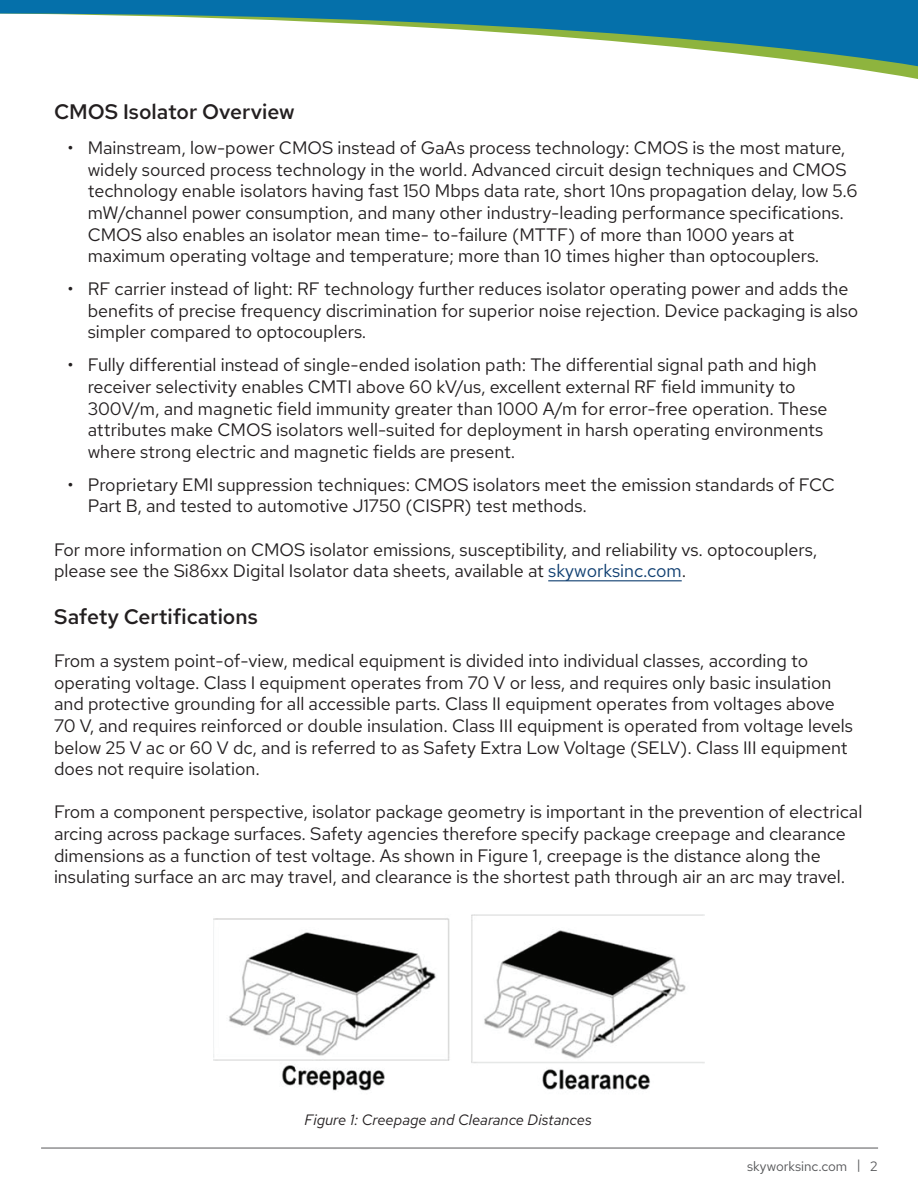
<style>
.page{position:relative;width:918px;height:1188px;background:#fff}
.page>*{position:absolute;margin:0;border:0;box-sizing:border-box;transform-origin:0 0}
.t1{font:600 21px "Red Hat Text";color:#231f20}
.t2{font:18px/21.6px "Red Hat Text";color:#231f20}
.t3{font:italic 15px "Red Hat Text";color:#231f20}
.t4{font:13.5px "Red Hat Text";color:#57585a}
.s1{color:#103f71}
</style>
<div class="page">
<hr style="left:41px;top:1148px;width:837px;height:1px;background:#57585a">
<svg style="left:857px;top:69px;width:61px;height:10px"></svg>
<svg style="left:0;top:0;width:918px;height:69px"></svg>
<img style="left:213px;top:915px;width:492px;height:176px">
<hr style="left:548px;top:580px;width:134px;height:1px;background:#103f71">
<p class="t1" style="left:54px;top:98px;width:242px">CMOS Isolator Overview</p>
<p class="t2" style="left:88px;top:137px;width:771px;text-indent:-20px">• Mainstream, low-power CMOS instead of GaAs process technology: CMOS is the most mature, widely sourced process technology in the world. Advanced circuit design techniques and CMOS technology enable isolators having fast 150 Mbps data rate, short 10ns propagation delay, low 5.6 mW/channel power consumption, and many other industry-leading performance specifications.<br>CMOS also enables an isolator mean time- to-failure (MTTF) of more than 1000 years at maximum operating voltage and temperature; more than 10 times higher than optocouplers.</p>
<p class="t2" style="left:88px;top:278px;width:772px;text-indent:-20px">• RF carrier instead of light: RF technology further reduces isolator operating power and adds the benefits of precise frequency discrimination for superior noise rejection. Device packaging is also simpler compared to optocouplers.</p>
<p class="t2" style="left:88px;top:354px;width:741px;text-indent:-20px">• Fully differential instead of single-ended isolation path: The differential signal path and high receiver selectivity enables CMTI above 60 kV/us, excellent external RF field immunity to 300V/m, and magnetic field immunity greater than 1000 A/m for error-free operation. These attributes make CMOS isolators well-suited for deployment in harsh operating environments where strong electric and magnetic fields are present.</p>
<p class="t2" style="left:88px;top:473px;width:749px;text-indent:-20px">• Proprietary EMI suppression techniques: CMOS isolators meet the emission standards of FCC<br>Part B, and tested to automotive J1750 (CISPR) test methods.</p>
<p class="t2" style="left:54px;top:538px;width:765px">For more information on CMOS isolator emissions, susceptibility, and reliability vs. optocouplers, please see the Si86xx Digital Isolator data sheets, available at <span class="s1">skyworksinc.com</span>.</p>
<p class="t1" style="left:54px;top:603px;width:205px">Safety Certifications</p>
<p class="t2" style="left:54px;top:650px;width:800px">From a system point-of-view, medical equipment is divided into individual classes, according to operating voltage. Class I equipment operates from 70 V or less, and requires only basic insulation and protective grounding for all accessible parts. Class II equipment operates from voltages above 70 V, and requires reinforced or double insulation. Class III equipment is operated from voltage levels below 25 V ac or 60 V dc, and is referred to as Safety Extra Low Voltage (SELV). Class III equipment does not require isolation.</p>
<p class="t2" style="left:54px;top:801px;width:810px">From a component perspective, isolator package geometry is important in the prevention of electrical arcing across package surfaces. Safety agencies therefore specify package creepage and clearance dimensions as a function of test voltage. As shown in Figure 1, creepage is the distance along the insulating surface an arc may travel, and clearance is the shortest path through air an arc may travel.</p>
<p class="t3" style="left:305px;top:1110px;width:289px">Figure 1: Creepage and Clearance Distances</p>
<p class="t4" style="left:747px;top:1157px;width:132px">skyworksinc.com | 2</p>
</div>
